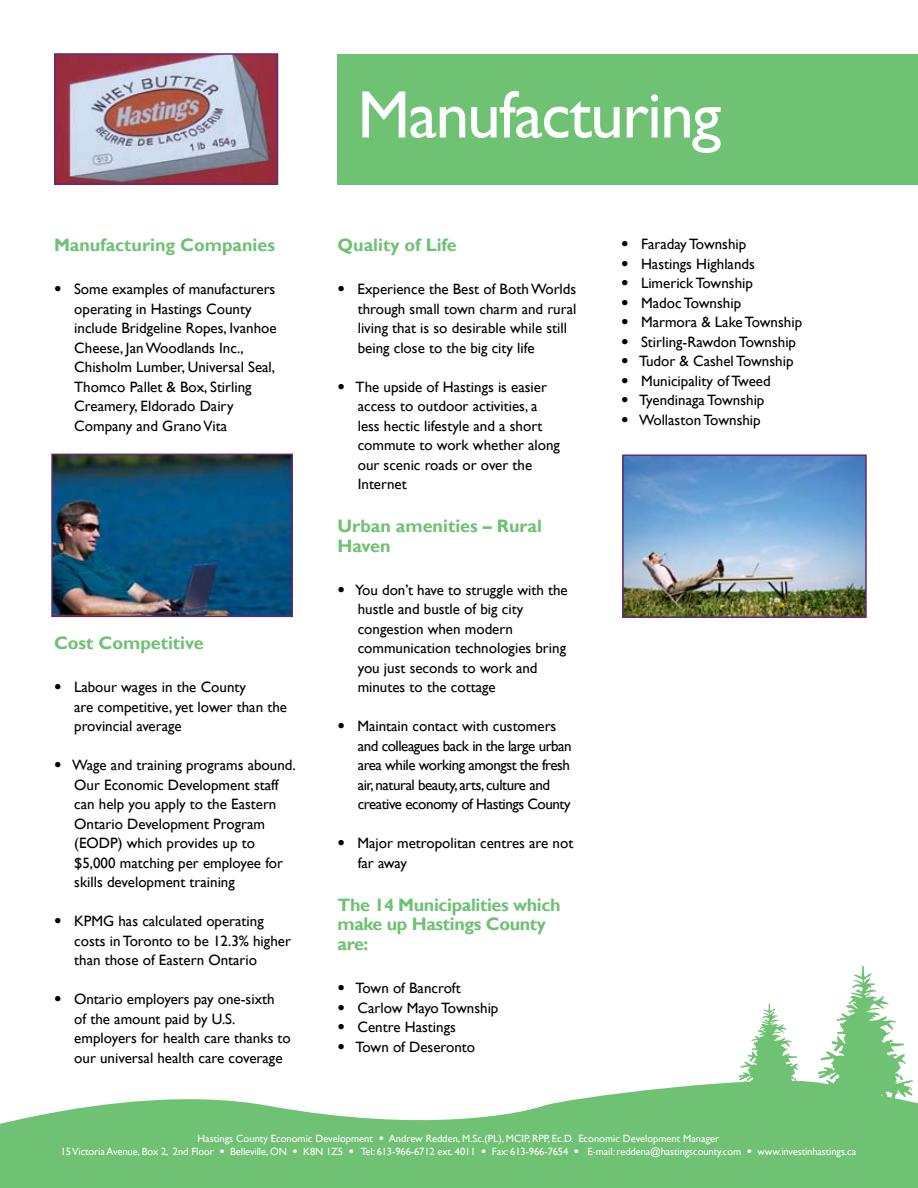
<style>
.page{position:relative;width:918px;height:1188px;background:#fff}
.page>*{position:absolute;margin:0;border:0;box-sizing:border-box;transform-origin:0 0}
.t1{font:67.5px "Gill Sans";letter-spacing:-.025em;color:#fff}
.t2{font:700 18px/19.5px "Gill Sans";color:#6fc173}
.t3{font:700 18px/19.5px "Gill Sans";letter-spacing:-.02em;color:#6fc173}
.t4{font:15px/19.5px "Gill Sans";color:#000}
.t5{font:15px/19.5px "Gill Sans";letter-spacing:-.03em;color:#000}
.t6{font:10.5px/12.6px "Gill Sans";letter-spacing:-.01em;color:#fff;text-align:center}
.s1{font-family:"Helvetica LT Std";font-weight:700;font-style:italic}
</style>
<div class="page">
<svg style="left:0;top:1081px;width:918px;height:107px;fill:#6fc173"></svg>
<div style="left:338px;top:54px;width:580px;height:130px;background:#6fc173"></div>
<svg style="left:815px;top:966px;width:98px;height:140px"></svg>
<svg style="left:737px;top:1004px;width:67px;height:95px"></svg>
<img style="left:57px;top:56px;width:218px;height:126px">
<div style="left:54px;top:53px;width:224px;height:132px;border:2px solid #632978"></div>
<img style="left:625px;top:457px;width:239px;height:158px">
<div style="left:622px;top:454px;width:245px;height:164px;border:2px solid #632978"></div>
<img style="left:54px;top:457px;width:236px;height:157px">
<div style="left:51px;top:454px;width:242px;height:163px;border:2px solid #632978"></div>
<p class="t2" style="left:54px;top:236px;width:223px">Manufacturing Companies</p>
<p class="t4" style="left:74px;top:280px;width:204px;text-indent:-20px"><span class="s1">•</span> Some examples of manufacturers operating in Hastings County include Bridgeline Ropes, Ivanhoe<br>Cheese, Jan Woodlands Inc.,<br>Chisholm Lumber, Universal Seal,<br>Thomco Pallet &amp; Box, Stirling<br>Creamery, Eldorado Dairy<br>Company and Grano Vita</p>
<p class="t2" style="left:54px;top:634px;width:151px">Cost Competitive</p>
<p class="t4" style="left:74px;top:678px;width:214px;text-indent:-20px"><span class="s1">•</span> Labour wages in the County<br>are competitive, yet lower than the provincial average</p>
<p class="t4" style="left:74px;top:756px;width:223px;text-indent:-20px"><span class="s1">•</span> Wage and training programs abound.<br>Our Economic Development staff can help you apply to the Eastern<br>Ontario Development Program (EODP) which provides up to $5,000 matching per employee for skills development training</p>
<p class="t4" style="left:74px;top:912px;width:218px;text-indent:-20px"><span class="s1">•</span> KPMG has calculated operating costs in Toronto to be 12.3% higher than those of Eastern Ontario</p>
<p class="t4" style="left:74px;top:990px;width:218px;text-indent:-20px"><span class="s1">•</span> Ontario employers pay one-sixth<br>of the amount paid by U.S. employers for health care thanks to our universal health care coverage</p>
<h1 class="t1" style="left:357px;top:76px;width:365px">Manufacturing</h1>
<p class="t2" style="left:338px;top:236px;width:121px">Quality of Life</p>
<p class="t4" style="left:358px;top:280px;width:220px;text-indent:-20px"><span class="s1">•</span> Experience the Best of Both Worlds through small town charm and rural living that is so desirable while still being close to the big city life</p>
<p class="t4" style="left:358px;top:377px;width:204px;text-indent:-20px"><span class="s1">•</span> The upside of Hastings is easier access to outdoor activities, a less hectic lifestyle and a short commute to work whether along our scenic roads or over the<br>Internet</p>
<p class="t2" style="left:338px;top:517px;width:206px">Urban amenities – Rural<br>Haven</p>
<p class="t4" style="left:358px;top:580px;width:212px;text-indent:-20px"><span class="s1">•</span> You don’t have to struggle with the hustle and bustle of big city congestion when modern communication technologies bring you just seconds to work and minutes to the cottage</p>
<p class="t5" style="left:358px;top:717px;width:215px;text-indent:-20px"><span class="s1">•</span> Maintain contact with customers and colleagues back in the large urban area while working amongst the fresh air, natural beauty, arts, culture and creative economy of Hastings County</p>
<p class="t4" style="left:358px;top:834px;width:217px;text-indent:-20px"><span class="s1">•</span> Major metropolitan centres are not far away</p>
<p class="t3" style="left:338px;top:896px;width:225px">The 14 Municipalities which make up Hastings County are:</p>
<p class="t4" style="left:338px;top:979px;width:125px"><span class="s1">•</span> Town of Bancroft</p>
<p class="t4" style="left:338px;top:998px;width:162px"><span class="s1">•</span> Carlow Mayo Township</p>
<p class="t4" style="left:338px;top:1018px;width:120px"><span class="s1">•</span> Centre Hastings</p>
<p class="t4" style="left:338px;top:1037px;width:139px"><span class="s1">•</span> Town of Deseronto</p>
<p class="t4" style="left:621px;top:235px;width:127px"><span class="s1">•</span> Faraday Township</p>
<p class="t4" style="left:621px;top:254px;width:135px"><span class="s1">•</span> Hastings Highlands</p>
<p class="t4" style="left:621px;top:274px;width:133px"><span class="s1">•</span> Limerick Township</p>
<p class="t4" style="left:621px;top:293px;width:122px"><span class="s1">•</span> Madoc Township</p>
<p class="t4" style="left:621px;top:313px;width:183px"><span class="s1">•</span> Marmora &amp; Lake Township</p>
<p class="t4" style="left:621px;top:332px;width:177px"><span class="s1">•</span> Stirling-Rawdon Township</p>
<p class="t4" style="left:621px;top:352px;width:174px"><span class="s1">•</span> Tudor &amp; Cashel Township</p>
<p class="t4" style="left:621px;top:371px;width:151px"><span class="s1">•</span> Municipality of Tweed</p>
<p class="t4" style="left:621px;top:391px;width:145px"><span class="s1">•</span> Tyendinaga Township</p>
<p class="t4" style="left:621px;top:410px;width:141px"><span class="s1">•</span> Wollaston Township</p>
<p class="t6" style="left:61px;top:1133px;width:797px">Hastings County Economic Development <span class="s1">•</span> Andrew Redden, M.Sc.(PL), MCIP, RPP, Ec.D. Economic Development Manager<br>15 Victoria Avenue, Box 2, 2nd Floor <span class="s1">•</span> Belleville, ON <span class="s1">•</span> K8N 1Z5 <span class="s1">•</span> Tel: 613-966-6712 ext. 4011 <span class="s1">•</span> Fax: 613-966-7654 <span class="s1">•</span> E-mail: reddena@hastingscounty.com <span class="s1">•</span> www.investinhastings.ca</p>
</div>
